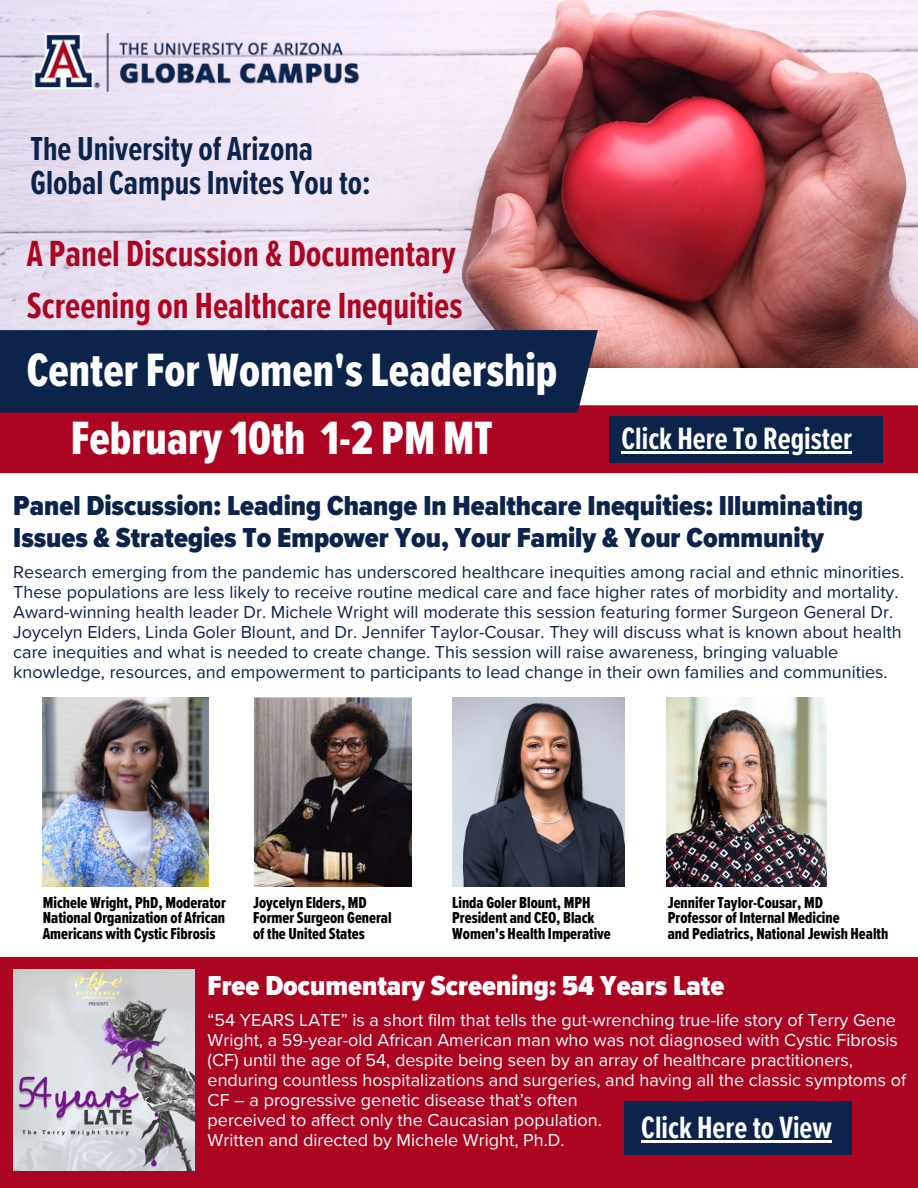
<style>
.page{position:relative;width:918px;height:1188px;background:#fff}
.page>*{position:absolute;margin:0;border:0;box-sizing:border-box;transform-origin:0 0}
.t1{font:48.45px "Proxima Nova Ex Cn Extrabld";color:#fff}
.t2{font:700 37.65px/51.8px "Proxima Nova Ex Cn";color:#ab0521}
.t3{font:700 34.5px "Proxima Nova Ex Cn";color:#0c234b}
.t4{font:700 31.95px "Proxima Nova Ex Cn";color:#fff}
.t5{font:900 28.5px/31.8px "Proxima Nova Cond";color:#0c234b}
.t6{font:900 28.5px "Proxima Nova Cond";color:#fff}
.t7{font:18px/20px "Proxima Nova";color:#0c234b}
.t8{font:18px/20px "Proxima Nova";color:#fff}
.t9{font:16.5px/15.8px "Proxima Nova Ex Cn Extrabld";color:#000}
</style>
<div class="page">
<img style="left:0;top:0;width:918px;height:368px">
<img style="left:0;top:0;width:389px;height:122px">
<div style="left:0;top:406px;width:918px;height:67px;background:#ab0521"></div>
<div style="left:0;top:331px;width:598px;height:82px;background:#0d244a"></div>
<img style="left:43px;top:697px;width:165px;height:189px">
<img style="left:666px;top:697px;width:160px;height:189px">
<img style="left:253px;top:697px;width:159px;height:189px">
<div style="left:610px;top:417px;width:273px;height:46px;background:#0c234b"></div>
<div style="left:0;top:958px;width:918px;height:230px;background:#ab0521"></div>
<img style="left:13px;top:969px;width:181px;height:202px">
<div style="left:624px;top:1101px;width:228px;height:54px;background:#0c234b"></div>
<img style="left:452px;top:697px;width:172px;height:189px">
<hr style="left:622px;top:451px;width:230px;height:2px;background:#fff">
<hr style="left:641px;top:1141px;width:191px;height:2px;background:#fff">
<p class="t3" style="left:31px;top:128px;width:284px">The University of Arizona</p>
<p class="t3" style="left:31px;top:162px;width:342px">Global Campus Invites You to:</p>
<p class="t2" style="left:27px;top:228px;width:437px">A Panel Discussion &amp; Documentary<br>Screening on Healthcare Inequities</p>
<p class="t1" style="left:27px;top:341px;width:532px">Center For Women's Leadership</p>
<p class="t1" style="left:71px;top:410px;width:424px">February 10th 1-2 PM MT</p>
<p class="t4" style="left:622px;top:420px;width:232px">Click Here To Register</p>
<p class="t5" style="left:13px;top:490px;width:852px">Panel Discussion: Leading Change In Healthcare Inequities: Illuminating<br>Issues &amp; Strategies To Empower You, Your Family &amp; Your Community</p>
<p class="t7" style="left:13px;top:562px;width:892px">Research emerging from the pandemic has underscored healthcare inequities among racial and ethnic minorities.<br>These populations are less likely to receive routine medical care and face higher rates of morbidity and mortality.<br>Award-winning health leader Dr. Michele Wright will moderate this session featuring former Surgeon General Dr.<br>Joycelyn Elders, Linda Goler Blount, and Dr. Jennifer Taylor-Cousar. They will discuss what is known about health care inequities and what is needed to create change. This session will raise awareness, bringing valuable knowledge, resources, and empowerment to participants to lead change in their own families and communities.</p>
<p class="t9" style="left:43px;top:895px;width:185px">Michele Wright, PhD, Moderator</p>
<p class="t9" style="left:43px;top:910px;width:184px">National Organization of African<br>Americans with Cystic Fibrosis</p>
<p class="t9" style="left:253px;top:895px;width:115px">Joycelyn Elders, MD</p>
<p class="t9" style="left:253px;top:910px;width:140px">Former Surgeon General</p>
<p class="t9" style="left:253px;top:926px;width:113px">of the United States</p>
<p class="t9" style="left:452px;top:895px;width:140px">Linda Goler Blount, MPH</p>
<p class="t9" style="left:452px;top:910px;width:144px">President and CEO, Black</p>
<p class="t9" style="left:452px;top:926px;width:160px">Women's Health Imperative</p>
<p class="t9" style="left:668px;top:895px;width:157px">Jennifer Taylor-Cousar, MD</p>
<p class="t9" style="left:668px;top:910px;width:173px">Professor of Internal Medicine</p>
<p class="t9" style="left:668px;top:926px;width:222px">and Pediatrics, National Jewish Health</p>
<p class="t6" style="left:208px;top:969px;width:518px">Free Documentary Screening: 54 Years Late</p>
<p class="t8" style="left:208px;top:1010px;width:700px">“54 YEARS LATE” is a short film that tells the gut-wrenching true-life story of Terry Gene Wright, a 59-year-old African American man who was not diagnosed with Cystic Fibrosis (CF) until the age of 54, despite being seen by an array of healthcare practitioners, enduring countless hospitalizations and surgeries, and having all the classic symptoms of CF – a progressive genetic disease that’s often</p>
<p class="t8" style="left:208px;top:1110px;width:396px">perceived to affect only the Caucasian population.</p>
<p class="t8" style="left:208px;top:1130px;width:358px">Written and directed by Michele Wright, Ph.D.</p>
<p class="t4" style="left:641px;top:1109px;width:192px">Click Here to View</p>
</div>
